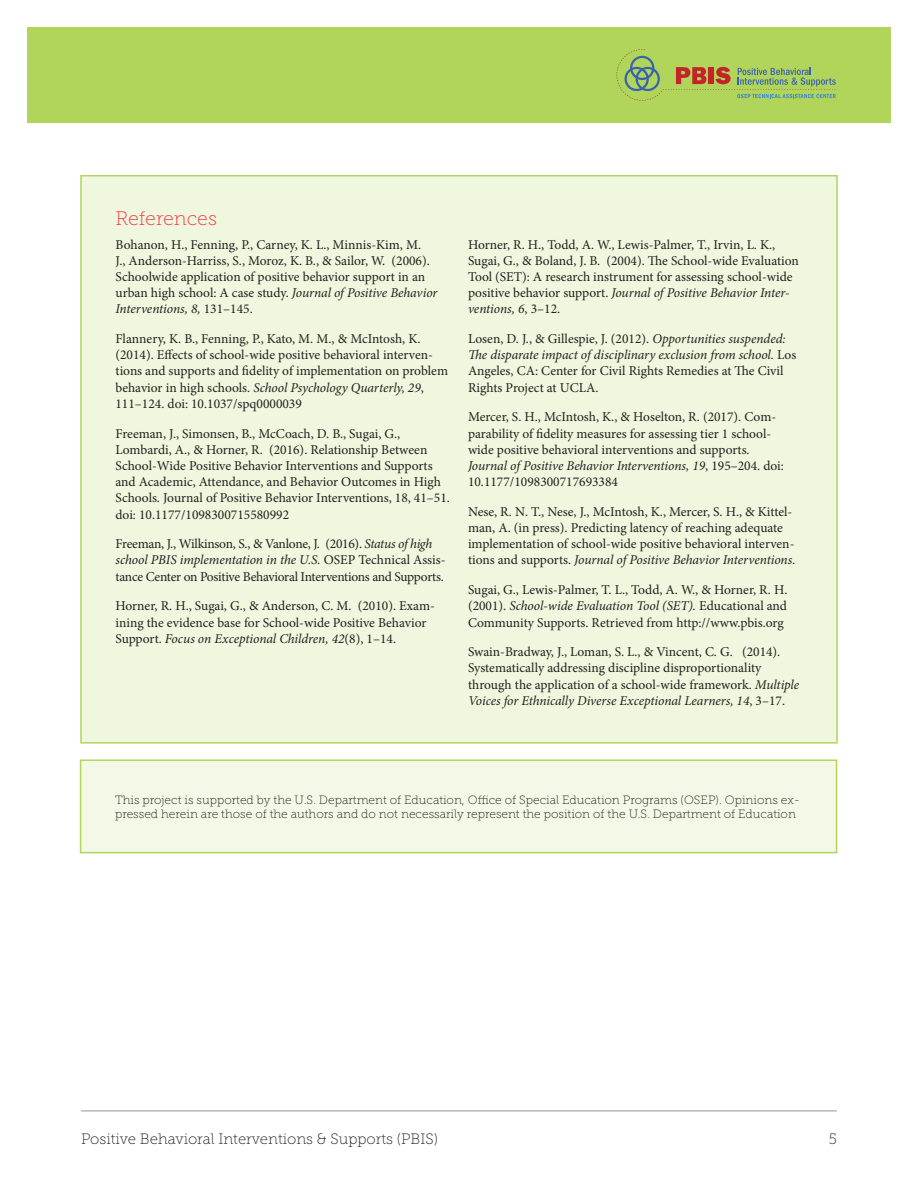
<style>
.page{position:relative;width:918px;height:1188px;background:#fff}
.page>*{position:absolute;margin:0;border:0;box-sizing:border-box;transform-origin:0 0}
.Subhead_2{font:19.5px "Museo Slab 100";color:#ee3a41}
.t1{font:15px "Museo Slab 100";color:#231f20}
.t2{font:13.5px/16.2px "Minion Pro";color:#231f20}
.t3{font:13.5px/16.2px "Minion Pro";letter-spacing:-.025em;color:#231f20}
.t4{font:12px/14.4px "Museo Slab 100";color:#231f20}
.s1{font-style:italic}
</style>
<div class="page">
<hr style="left:81px;top:1111px;width:756px;height:1px;background:#939598">
<div style="left:27px;top:27px;width:864px;height:96px;background:#b1d55b"></div>
<svg style="left:617px;top:49px;width:219px;height:52px"></svg>
<div style="left:81px;top:176px;width:756px;height:567px;background:#eff7de"></div>
<div style="left:81px;top:760px;width:756px;height:93px;background:#f3f9e6"></div>
<div style="left:80px;top:759px;width:757px;height:94px;border:2px solid #b1d55b"></div>
<p class="Subhead_2" style="left:116px;top:208px;width:103px">References</p>
<p class="t2" style="left:116px;top:236px;width:324px">Bohanon, H., Fenning, P., Carney, K. L., Minnis-Kim, M.<br>J., Anderson-Harriss, S., Moroz, K. B., &amp; Sailor, W. (2006).<br>Schoolwide application of positive behavior support in an urban high school: A case study. <span class="s1">Journal of Positive Behavior Interventions, 8,</span> 131–145.</p>
<p class="t2" style="left:116px;top:331px;width:334px">Flannery, K. B., Fenning, P., Kato, M. M., &amp; McIntosh, K. (2014). Effects of school-wide positive behavioral interven&shy;tions and supports and fidelity of implementation on problem behavior in high schools. <span class="s1">School Psychology Quarterly, 29</span>, 111–124. doi: 10.1037/spq0000039</p>
<p class="t2" style="left:116px;top:425px;width:336px">Freeman, J., Simonsen, B., McCoach, D. B., Sugai, G., Lombardi, A., &amp; Horner, R. (2016). Relationship Between School-Wide Positive Behavior Interventions and Supports and Academic, Attendance, and Behavior Outcomes in High Schools. Journal of Positive Behavior Interventions, 18, 41–51. doi: 10.1177/1098300715580992</p>
<p class="t3" style="left:116px;top:536px;width:332px">Freeman, J., Wilkinson, S., &amp; Vanlone, J. (2016). <span class="s1">Status of high school PBIS implementation in the U.S.</span> OSEP Technical Assis&shy;tance Center on Positive Behavioral Interventions and Supports.</p>
<p class="t2" style="left:116px;top:598px;width:321px">Horner, R. H., Sugai, G., &amp; Anderson, C. M. (2010). Exam&shy;ining the evidence base for School-wide Positive Behavior<br>Support. <span class="s1">Focus on Exceptional Children, 42</span>(8), 1–14.</p>
<p class="t2" style="left:468px;top:236px;width:332px">Horner, R. H., Todd, A. W., Lewis-Palmer, T., Irvin, L. K., Sugai, G., &amp; Boland, J. B. (2004). The School-wide Evaluation Tool (SET): A research instrument for assessing school-wide positive behavior support. <span class="s1">Journal of Positive Behavior Inter&shy;ventions, 6</span>, 3–12.</p>
<p class="t2" style="left:468px;top:331px;width:330px">Losen, D. J., &amp; Gillespie, J. (2012). <span class="s1">Opportunities suspended:<br>The disparate impact of disciplinary exclusion from school.</span> Los Angeles, CA: Center for Civil Rights Remedies at The Civil Rights Project at UCLA.</p>
<p class="t2" style="left:468px;top:409px;width:317px">Mercer, S. H., McIntosh, K., &amp; Hoselton, R. (2017). Com&shy;parability of fidelity measures for assessing tier 1 school&shy;wide positive behavioral interventions and supports.<br><span class="s1">Journal of Positive Behavior Interventions, 19</span>, 195–204. doi:<br>10.1177/1098300717693384</p>
<p class="t2" style="left:468px;top:503px;width:329px">Nese, R. N. T., Nese, J., McIntosh, K., Mercer, S. H., &amp; Kittel&shy;man, A. (in press). Predicting latency of reaching adequate implementation of school-wide positive behavioral interven&shy;tions and supports. <span class="s1">Journal of Positive Behavior Interventions.</span></p>
<p class="t2" style="left:468px;top:582px;width:321px;text-align:justify">Sugai, G., Lewis-Palmer, T. L., Todd, A. W., &amp; Horner, R. H. (2001). <span class="s1">School-wide Evaluation Tool (SET).</span> Educational and Community Supports. Retrieved from http://www.pbis.org</p>
<p class="t2" style="left:468px;top:644px;width:333px">Swain-Bradway, J., Loman, S. L., &amp; Vincent, C. G. (2014).<br>Systematically addressing discipline disproportionality through the application of a school-wide framework. <span class="s1">Multiple Voices for Ethnically Diverse Exceptional Learners, 14</span>, 3–17.</p>
<p class="t4" style="left:115px;top:793px;width:687px">This project is supported by the U.S. Department of Education, Office of Special Education Programs (OSEP). Opinions ex&shy;pressed herein are those of the authors and do not necessarily represent the position of the U.S. Department of Education</p>
<p class="t1" style="left:81px;top:1131px;width:359px">Positive Behavioral Interventions &amp; Supports (PBIS)</p>
<p class="t1" style="left:829px;top:1131px;width:10px">5</p>
</div>
